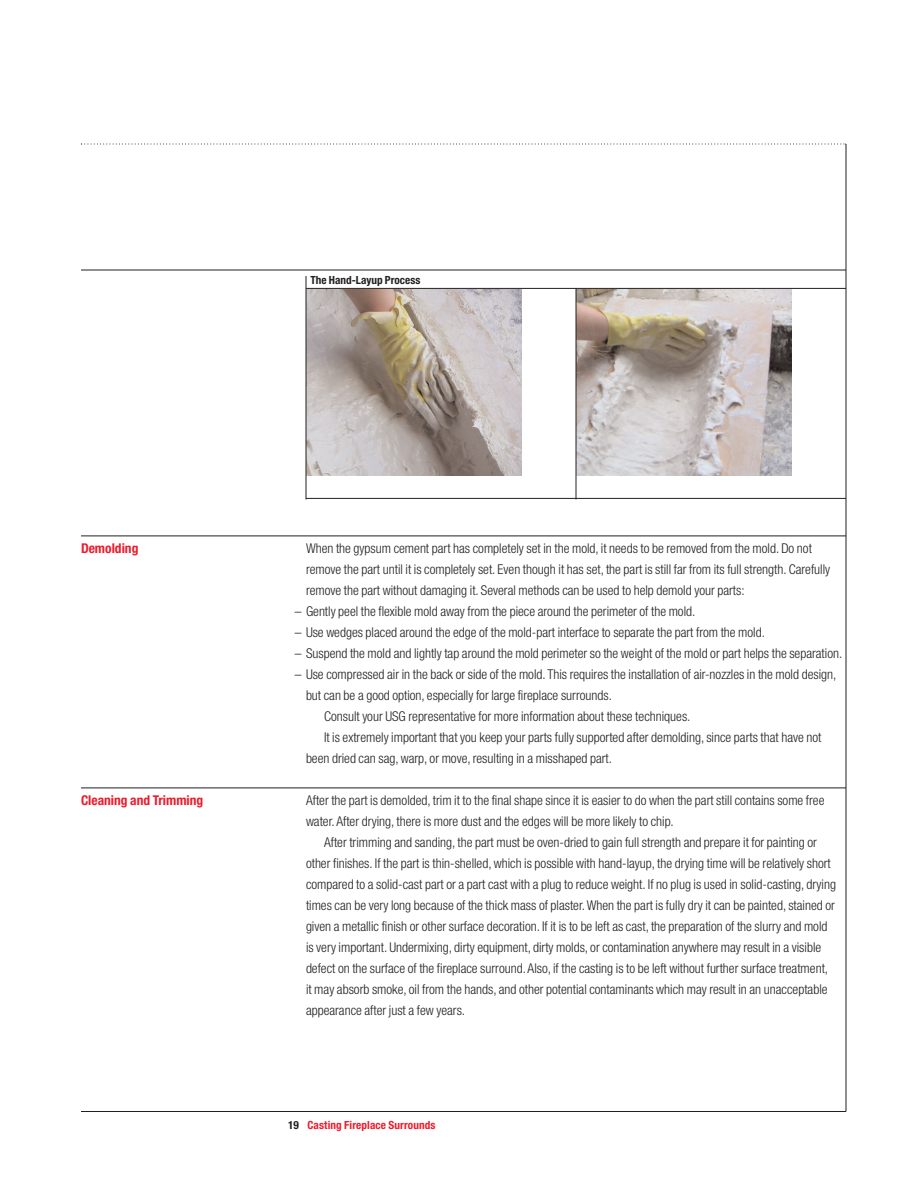
<style>
.page{position:relative;width:918px;height:1188px;background:#fff}
.page>*{position:absolute;margin:0;border:0;box-sizing:border-box;transform-origin:0 0}
.t1{font:300 condensed 13.5px/21px "Helvetica Neue";color:#231f20}
.t2{font:700 condensed 13.5px "Helvetica Neue";color:#ee1b2c}
.t3{font:700 condensed 11.25px "Helvetica Neue";letter-spacing:.01em;color:#ee1b2c}
.t4{font:700 condensed 11.25px "Helvetica Neue";color:#231f20}
.s1{color:#231f20}
</style>
<div class="page">
<img style="left:577px;top:289px;width:215px;height:186px">
<img style="left:307px;top:289px;width:215px;height:186px">
<hr style="left:846px;top:144px;width:1px;height:968px;background:#231f20">
<hr style="left:81px;top:1111px;width:765px;height:1px;background:#231f20">
<hr style="left:81px;top:270px;width:765px;height:1px;background:#231f20">
<hr style="left:306px;top:288px;width:540px;height:1px;background:#231f20">
<hr style="left:306px;top:498px;width:540px;height:1px;background:#231f20">
<hr style="left:81px;top:536px;width:765px;height:1px;background:#231f20">
<hr style="left:81px;top:788px;width:765px;height:1px;background:#231f20">
<svg style="left:81px;top:144px;width:765px;height:1px"></svg>
<hr style="left:306px;top:276px;width:1px;height:224px;background:#231f20">
<hr style="left:576px;top:288px;width:1px;height:212px;background:#231f20">
<p class="t4" style="left:310px;top:276px;width:111px">The Hand-Layup Process</p>
<p class="t2" style="left:81px;top:543px;width:59px">Demolding</p>
<p class="t1" style="left:306px;top:539px;width:526px">When the gypsum cement part has completely set in the mold, it needs to be removed from the mold. Do not remove the part until it is completely set. Even though it has set, the part is still far from its full strength. Carefully remove the part without damaging it. Several methods can be used to help demold your parts:</p>
<p class="t1" style="left:295px;top:602px;width:402px">– Gently peel the flexible mold away from the piece around the perimeter of the mold.</p>
<p class="t1" style="left:295px;top:623px;width:472px">– Use wedges placed around the edge of the mold-part interface to separate the part from the mold.</p>
<p class="t1" style="left:295px;top:644px;width:549px">– Suspend the mold and lightly tap around the mold perimeter so the weight of the mold or part helps the separation.</p>
<p class="t1" style="left:295px;top:665px;width:543px">– Use compressed air in the back or side of the mold.This requires the installation of air-nozzles in the mold design,</p>
<p class="t1" style="left:306px;top:686px;width:307px">but can be a good option, especially for large fireplace surrounds.</p>
<p class="t1" style="left:324px;top:707px;width:368px">Consult your USG representative for more information about these techniques.</p>
<p class="t1" style="left:324px;top:728px;width:499px">It is extremely important that you keep your parts fully supported after demolding, since parts that have not</p>
<p class="t1" style="left:306px;top:749px;width:308px">been dried can sag, warp, or move, resulting in a misshaped part.</p>
<p class="t2" style="left:81px;top:795px;width:124px">Cleaning and Trimming</p>
<p class="t1" style="left:306px;top:791px;width:520px">After the part is demolded, trim it to the final shape since it is easier to do when the part still contains some free water.After drying, there is more dust and the edges will be more likely to chip.</p>
<p class="t1" style="left:306px;top:833px;width:531px;text-indent:18px">After trimming and sanding, the part must be oven-dried to gain full strength and prepare it for painting or other finishes. If the part is thin-shelled, which is possible with hand-layup, the drying time will be relatively short compared to a solid-cast part or a part cast with a plug to reduce weight. If no plug is used in solid-casting, drying times can be very long because of the thick mass of plaster.When the part is fully dry it can be painted, stained or given a metallic finish or other surface decoration. If it is to be left as cast, the preparation of the slurry and mold is very important. Undermixing, dirty equipment, dirty molds, or contamination anywhere may result in a visible defect on the surface of the fireplace surround.Also, if the casting is to be left without further surface treatment, it may absorb smoke, oil from the hands, and other potential contaminants which may result in an unacceptable appearance after just a few years.</p>
<p class="t3" style="left:288px;top:1120px;width:149px"><span class="s1">19</span> Casting Fireplace Surrounds</p>
</div>
